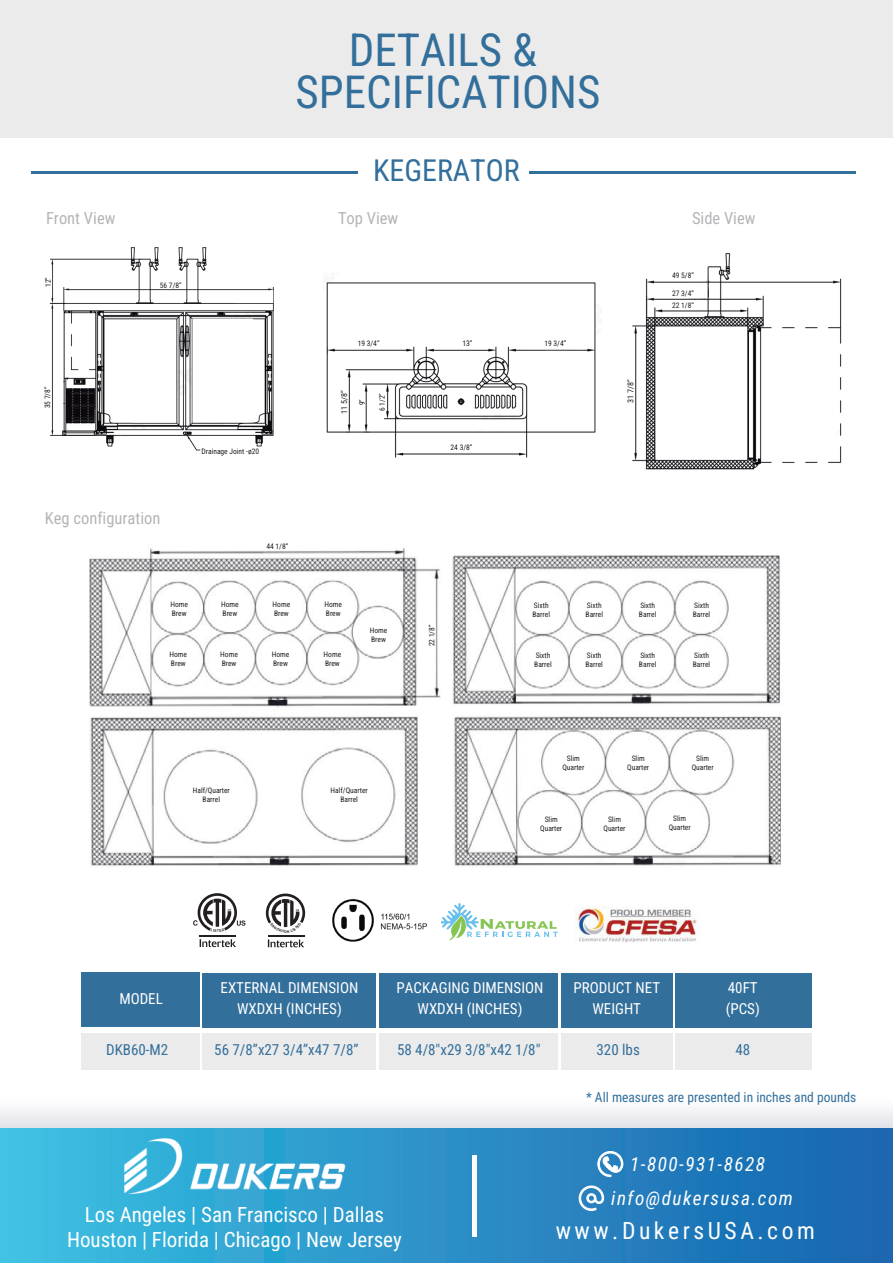
<style>
.page{position:relative;width:893px;height:1263px;background:#fff}
.page>*{position:absolute;margin:0;border:0;box-sizing:border-box;transform-origin:0 0}
.t1{font:45px/42px "Roboto Condensed";color:#326f9b;text-align:center}
.t2{font:30px "Roboto Condensed";color:#326f9b}
.t3{font:23.55px "Roboto Condensed";letter-spacing:.15em;color:#fff}
.t4{font:20.85px/24.9px "Roboto Condensed";color:#fff;text-align:center}
.t5{font:italic 19.2px/33.9px "Roboto Condensed";letter-spacing:.08em;color:#fff;text-align:center}
.t6{font:16.5px "Roboto Condensed";color:#b5b3b7}
.t7{font:15px/20.7px "Roboto Condensed";color:#fff;text-align:center}
.t8{font:15px "Roboto Condensed";color:#326f9b}
.t9{font:13.5px "Roboto Condensed";color:#326f9b}
.t10{font:8.1px "Roboto Condensed";color:#241f1f}
.t11{font:7.65px "Roboto Condensed";color:#241f1f}
.t12{font:7.5px/9px "Roboto Condensed";color:#241f1f}
</style>
<div class="page">
<div style="left:0;top:1097px;width:893px;height:32px;background:linear-gradient(to bottom,#fff,#e1e3ea)"></div>
<div style="left:0;top:1128px;width:893px;height:135px;background:linear-gradient(to right,#3dc0e2,#1863ae)"></div>
<div style="left:472px;top:1155px;width:5px;height:82px;background:#fff"></div>
<svg style="left:597px;top:1151px;width:26px;height:26px"></svg>
<svg style="left:578px;top:1185px;width:26px;height:26px"></svg>
<img style="left:117px;top:1128px;width:235px;height:75px">
<div style="left:0;top:0;width:893px;height:138px;background:#ecebeb"></div>
<hr style="left:31px;top:171px;width:326px;height:2px;background:#326f9b">
<hr style="left:529px;top:171px;width:326px;height:2px;background:#326f9b">
<div style="left:561px;top:973px;width:112px;height:55px;background:#326f9b"></div>
<div style="left:202px;top:973px;width:174px;height:55px;background:#326f9b"></div>
<div style="left:379px;top:973px;width:179px;height:55px;background:#326f9b"></div>
<div style="left:202px;top:1034px;width:174px;height:36px;background:#ecebeb"></div>
<div style="left:379px;top:1034px;width:179px;height:36px;background:#ecebeb"></div>
<div style="left:561px;top:1034px;width:112px;height:36px;background:#ecebeb"></div>
<div style="left:81px;top:972px;width:118px;height:55px;background:#326f9b"></div>
<div style="left:81px;top:1033px;width:118px;height:36px;background:#ecebeb"></div>
<div style="left:675px;top:973px;width:137px;height:55px;background:#326f9b"></div>
<div style="left:675px;top:1034px;width:137px;height:36px;background:#ecebeb"></div>
<svg style="left:193px;top:893px;width:52px;height:39px"></svg>
<svg style="left:200px;top:939px;width:36px;height:8px"></svg>
<hr style="left:200px;top:935px;width:36px;height:1px;background:#241f1f">
<svg style="left:268px;top:939px;width:36px;height:8px"></svg>
<hr style="left:268px;top:935px;width:36px;height:1px;background:#241f1f">
<svg style="left:441px;top:903px;width:117px;height:37px"></svg>
<img style="left:332px;top:899px;width:95px;height:43px">
<img style="left:575px;top:906px;width:125px;height:37px">
<img style="left:89px;top:548px;width:692px;height:319px">
<img style="left:50px;top:247px;width:224px;height:204px">
<img style="left:326px;top:282px;width:270px;height:176px">
<img style="left:632px;top:253px;width:210px;height:217px">
<svg style="left:266px;top:893px;width:39px;height:35px"></svg>
<h1 class="t1" style="left:296px;top:27px;width:306px">DETAILS &amp;<br>SPECIFICATIONS</h1>
<h2 class="t2" style="left:373px;top:150px;width:148px">KEGERATOR</h2>
<h3 class="t6" style="left:46px;top:207px;width:71px">Front View</h3>
<h3 class="t6" style="left:338px;top:206px;width:62px">Top View</h3>
<p class="t12" style="left:43px;top:287px;width:11px;rotate:-90deg">12”</p>
<p class="t12" style="left:43px;top:408px;width:23px;rotate:-90deg">35 7/8”</p>
<p class="t12" style="left:160px;top:280px;width:23px">56 7/8”</p>
<p class="t12" style="left:201px;top:447px;width:59px">Drainage Joint -ø20</p>
<p class="t12" style="left:358px;top:338px;width:23px">19 3/4”</p>
<p class="t11" style="left:462px;top:338px;width:12px">13”</p>
<p class="t12" style="left:544px;top:338px;width:23px">19 3/4”</p>
<p class="t10" style="left:338px;top:414px;width:25px;rotate:-90deg">11 5/8”</p>
<p class="t12" style="left:357px;top:405px;width:8px;rotate:-90deg">9”</p>
<p class="t12" style="left:377px;top:411px;width:20px;rotate:-90deg">6 1/2”</p>
<p class="t12" style="left:451px;top:443px;width:23px">24 3/8”</p>
<p class="t10" style="left:625px;top:403px;width:25px;rotate:-90deg">31 7/8”</p>
<h3 class="t6" style="left:692px;top:206px;width:65px">Side View</h3>
<p class="t12" style="left:672px;top:271px;width:23px">49 5/8”</p>
<p class="t12" style="left:672px;top:288px;width:23px;line-height:11.1px">27 3/4”<br>22 1/8”</p>
<h3 class="t6" style="left:45px;top:507px;width:117px">Keg configuration</h3>
<p class="t12" style="left:266px;top:542px;width:23px">44 1/8”</p>
<p class="t12" style="left:170px;top:599px;width:19px">Home<br>Brew</p>
<p class="t12" style="left:221px;top:599px;width:19px">Home<br>Brew</p>
<p class="t12" style="left:273px;top:599px;width:19px">Home<br>Brew</p>
<p class="t12" style="left:325px;top:599px;width:19px">Home<br>Brew</p>
<p class="t12" style="left:170px;top:649px;width:19px">Home<br>Brew</p>
<p class="t12" style="left:220px;top:649px;width:19px">Home<br>Brew</p>
<p class="t12" style="left:272px;top:649px;width:19px">Home<br>Brew</p>
<p class="t12" style="left:324px;top:649px;width:19px">Home<br>Brew</p>
<p class="t12" style="left:370px;top:625px;width:19px">Home<br>Brew</p>
<p class="t12" style="left:427px;top:646px;width:23px;rotate:-90deg">22 1/8”</p>
<p class="t12" style="left:533px;top:601px;width:19px">Sixth<br>Barrel</p>
<p class="t12" style="left:586px;top:601px;width:19px">Sixth<br>Barrel</p>
<p class="t12" style="left:639px;top:601px;width:19px">Sixth<br>Barrel</p>
<p class="t12" style="left:534px;top:651px;width:19px">Sixth<br>Barrel</p>
<p class="t12" style="left:585px;top:651px;width:19px">Sixth<br>Barrel</p>
<p class="t12" style="left:639px;top:651px;width:19px">Sixth<br>Barrel</p>
<p class="t12" style="left:693px;top:601px;width:19px">Sixth<br>Barrel</p>
<p class="t12" style="left:693px;top:651px;width:19px">Sixth<br>Barrel</p>
<p class="t12" style="left:193px;top:786px;width:39px;text-align:center">Half/Quarter<br>Barrel</p>
<p class="t12" style="left:331px;top:786px;width:39px;text-align:center">Half/Quarter<br>Barrel</p>
<p class="t12" style="left:562px;top:753px;width:24px;text-align:center">Slim<br>Quarter</p>
<p class="t12" style="left:627px;top:753px;width:24px;text-align:center">Slim<br>Quarter</p>
<p class="t12" style="left:692px;top:753px;width:24px;text-align:center">Slim<br>Quarter</p>
<p class="t12" style="left:540px;top:815px;width:24px;text-align:center">Slim<br>Quarter</p>
<p class="t12" style="left:603px;top:815px;width:24px;text-align:center">Slim<br>Quarter</p>
<p class="t12" style="left:669px;top:813px;width:24px;text-align:center">Slim<br>Quarter</p>
<h3 class="t7" style="left:119px;top:988px;width:45px">MODEL</h3>
<h3 class="t8" style="left:106px;top:1039px;width:64px">DKB60-M2</h3>
<h3 class="t7" style="left:221px;top:977px;width:139px">EXTERNAL DIMENSION<br>WXDXH (INCHES)</h3>
<h3 class="t7" style="left:573px;top:977px;width:88px">PRODUCT NET<br>WEIGHT</h3>
<h3 class="t8" style="left:214px;top:1039px;width:146px">56 7/8”x27 3/4”x47 7/8”</h3>
<h3 class="t7" style="left:397px;top:977px;width:148px">PACKAGING DIMENSION<br>WXDXH (INCHES)</h3>
<h3 class="t8" style="left:397px;top:1039px;width:145px">58 4/8"x29 3/8"x42 1/8"</h3>
<h3 class="t8" style="left:596px;top:1039px;width:45px">320 lbs</h3>
<h3 class="t7" style="left:726px;top:977px;width:36px;text-align:left">40FT (PCS)</h3>
<h3 class="t8" style="left:735px;top:1039px;width:16px">48</h3>
<h3 class="t9" style="left:586px;top:1088px;width:272px">* All measures are presented in inches and pounds</h3>
<h3 class="t4" style="left:67px;top:1201px;width:336px">Los Angeles | San Francisco | Dallas<br>Houston | Florida | Chicago | New Jersey</h3>
<h3 class="t5" style="left:611px;top:1146px;width:183px">1-800-931-8628 info@dukersusa.com</h3>
<h3 class="t3" style="left:556px;top:1214px;width:261px">www.DukersUSA.com</h3>
</div>
